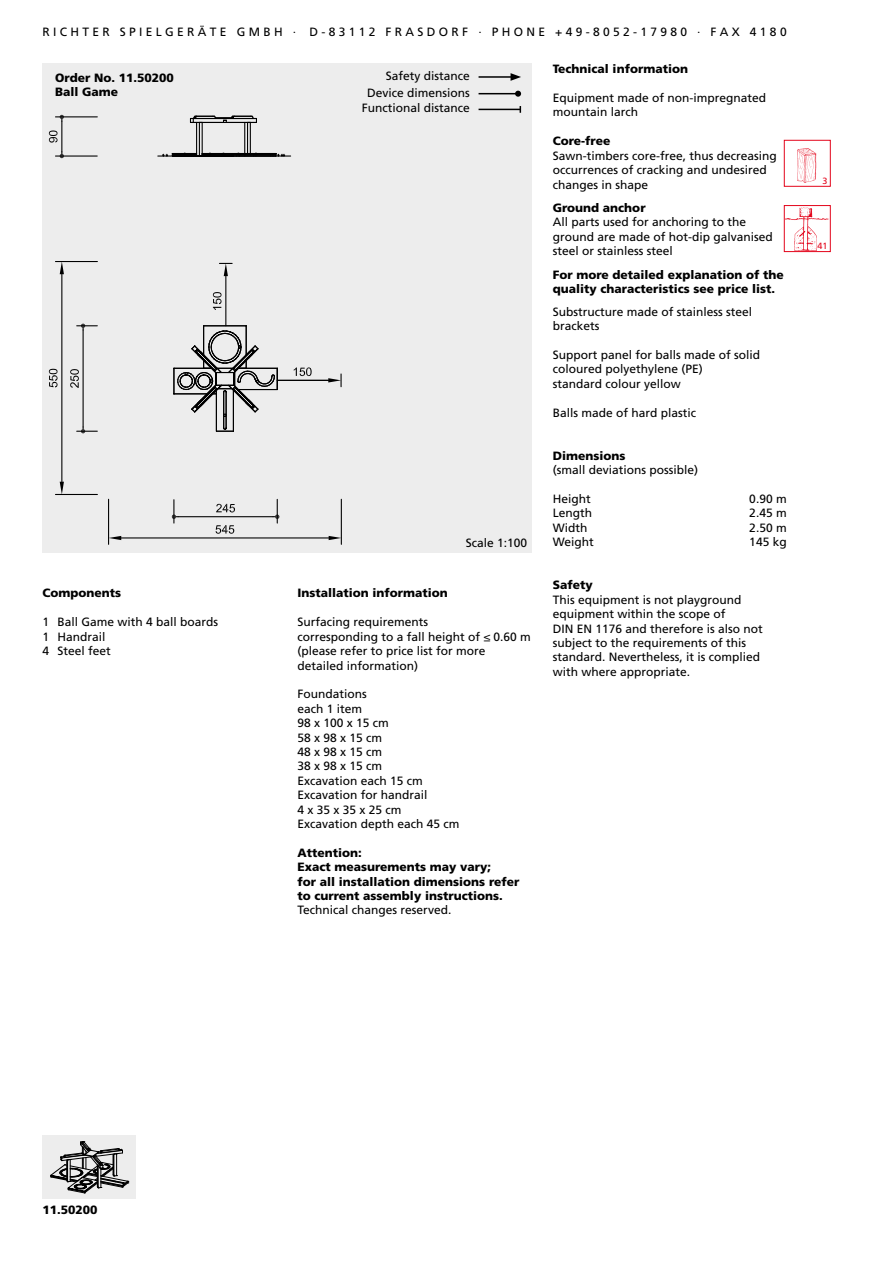
<style>
.page{position:relative;width:893px;height:1263px;background:#fff}
.page>*{position:absolute;margin:0;border:0;box-sizing:border-box;transform-origin:0 0}
.t1{font:12px/14.4px "Frutiger LT Std";color:#000}
.t2{font:900 12px/14.4px "Frutiger LT Std";color:#000}
.t3{font:9px "Frutiger LT Std";color:#e3051b}
</style>
<div class="page">
<div style="left:784px;top:140px;width:47px;height:47px;border:1px solid #e3051b"></div>
<img style="left:797px;top:148px;width:20px;height:34px">
<div style="left:784px;top:205px;width:47px;height:47px;border:1px solid #e3051b"></div>
<img style="left:785px;top:206px;width:44px;height:46px">
<div style="left:43px;top:64px;width:488px;height:489px;background:#ededed"></div>
<div style="left:43px;top:1135px;width:93px;height:64px;background:#ededed"></div>
<svg style="left:50px;top:1141px;width:79px;height:53px"></svg>
<hr style="left:479px;top:76px;width:34px;height:2px;background:#000">
<svg style="left:511px;top:73px;width:10px;height:8px"></svg>
<hr style="left:479px;top:93px;width:39px;height:1px;background:#000">
<svg style="left:515px;top:91px;width:6px;height:6px"></svg>
<hr style="left:479px;top:109px;width:41px;height:1px;background:#000">
<svg style="left:173px;top:325px;width:105px;height:107px"></svg>
<hr style="left:108px;top:499px;width:1px;height:45px;background:#000">
<hr style="left:341px;top:499px;width:1px;height:45px;background:#000">
<hr style="left:121px;top:537px;width:208px;height:1px;background:#000">
<svg style="left:109px;top:536px;width:12px;height:4px"></svg>
<svg style="left:329px;top:536px;width:12px;height:4px"></svg>
<svg style="left:215px;top:525px;width:19px;height:9px"></svg>
<hr style="left:55px;top:261px;width:42px;height:1px;background:#000">
<hr style="left:55px;top:494px;width:42px;height:1px;background:#000">
<hr style="left:61px;top:274px;width:1px;height:208px;background:#000">
<svg style="left:60px;top:262px;width:4px;height:12px"></svg>
<svg style="left:60px;top:482px;width:4px;height:12px"></svg>
<svg style="left:49px;top:369px;width:9px;height:18px"></svg>
<hr style="left:178px;top:516px;width:95px;height:1px;background:#000">
<svg style="left:172px;top:500px;width:6px;height:23px"></svg>
<svg style="left:273px;top:499px;width:6px;height:24px"></svg>
<svg style="left:216px;top:504px;width:19px;height:8px"></svg>
<hr style="left:83px;top:330px;width:1px;height:97px;background:#000">
<svg style="left:77px;top:324px;width:20px;height:6px"></svg>
<svg style="left:77px;top:427px;width:20px;height:6px"></svg>
<svg style="left:70px;top:369px;width:9px;height:19px"></svg>
<hr style="left:55px;top:116px;width:42px;height:1px;background:#000">
<hr style="left:55px;top:155px;width:42px;height:2px;background:#000">
<hr style="left:61px;top:121px;width:1px;height:31px;background:#000">
<svg style="left:60px;top:115px;width:4px;height:6px"></svg>
<svg style="left:60px;top:152px;width:4px;height:6px"></svg>
<svg style="left:49px;top:130px;width:9px;height:13px"></svg>
<hr style="left:158px;top:155px;width:133px;height:2px;background:#000">
<svg style="left:161px;top:115px;width:125px;height:42px"></svg>
<hr style="left:277px;top:380px;width:51px;height:1px;background:#000">
<svg style="left:328px;top:374px;width:14px;height:13px"></svg>
<svg style="left:294px;top:367px;width:18px;height:9px"></svg>
<hr style="left:225px;top:276px;width:1px;height:50px;background:#000">
<svg style="left:219px;top:263px;width:13px;height:13px"></svg>
<svg style="left:213px;top:292px;width:9px;height:18px"></svg>
<p class="t1" style="left:43px;top:25px;width:746px">R I C H T E R S P I E L G E R Ä T E G M B H · D - 8 3 1 1 2 F R A S D O R F · P H O N E + 4 9 - 8 0 5 2 - 1 7 9 8 0 · F A X 4 1 8 0</p>
<p class="t2" style="left:55px;top:70px;width:120px">Order No. 11.50200<br>Ball Game</p>
<p class="t2" style="left:43px;top:586px;width:80px">Components</p>
<p class="t1" style="left:43px;top:615px;width:177px">1 Ball Game with 4 ball boards<br>1 Handrail<br>4 Steel feet</p>
<p class="t1" style="left:362px;top:68px;width:110px;line-height:16.2px;text-align:right">Safety distance<br>Device dimensions<br>Functional distance</p>
<p class="t1" style="left:466px;top:535px;width:63px">Scale 1:100</p>
<p class="t2" style="left:297px;top:586px;width:152px">Installation information</p>
<p class="t1" style="left:297px;top:615px;width:235px">Surfacing requirements<br>corresponding to a fall height of ≤ 0.60 m (please refer to price list for more detailed information)</p>
<p class="t1" style="left:297px;top:687px;width:164px">Foundations<br>each 1 item<br>98 x 100 x 15 cm<br>58 x 98 x 15 cm<br>48 x 98 x 15 cm<br>38 x 98 x 15 cm<br>Excavation each 15 cm<br>Excavation for handrail<br>4 x 35 x 35 x 25 cm<br>Excavation depth each 45 cm</p>
<p class="t2" style="left:297px;top:845px;width:223px">Attention:<br>Exact measurements may vary;<br>for all installation dimensions refer to current assembly instructions.</p>
<p class="t1" style="left:297px;top:903px;width:155px">Technical changes reserved.</p>
<p class="t2" style="left:553px;top:61px;width:137px">Technical information</p>
<p class="t1" style="left:553px;top:90px;width:215px">Equipment made of non-impregnated mountain larch</p>
<p class="t2" style="left:553px;top:134px;width:59px">Core-free</p>
<p class="t1" style="left:553px;top:148px;width:226px">Sawn-timbers core-free, thus decreasing occurrences of cracking and undesired changes in shape</p>
<p class="t2" style="left:553px;top:201px;width:94px">Ground anchor</p>
<p class="t1" style="left:553px;top:215px;width:222px">All parts used for anchoring to the ground are made of hot-dip galvanised steel or stainless steel</p>
<p class="t2" style="left:553px;top:267px;width:232px">For more detailed explanation of the quality characteristics see price list.</p>
<p class="t1" style="left:553px;top:304px;width:201px">Substructure made of stainless steel brackets</p>
<p class="t1" style="left:553px;top:348px;width:209px">Support panel for balls made of solid coloured polyethylene (PE)<br>standard colour yellow</p>
<p class="t1" style="left:553px;top:405px;width:145px">Balls made of hard plastic</p>
<p class="t2" style="left:553px;top:448px;width:74px">Dimensions</p>
<p class="t1" style="left:553px;top:463px;width:147px">(small deviations possible)</p>
<p class="t1" style="left:553px;top:492px;width:40px">Height</p>
<p class="t1" style="left:749px;top:492px;width:39px">0.90 m</p>
<p class="t1" style="left:553px;top:506px;width:41px">Length</p>
<p class="t1" style="left:749px;top:506px;width:39px">2.45 m</p>
<p class="t1" style="left:553px;top:520px;width:36px">Width</p>
<p class="t1" style="left:749px;top:520px;width:39px">2.50 m</p>
<p class="t1" style="left:553px;top:535px;width:42px">Weight</p>
<p class="t1" style="left:749px;top:535px;width:39px">145 kg</p>
<p class="t2" style="left:553px;top:578px;width:41px">Safety</p>
<p class="t1" style="left:553px;top:592px;width:212px">This equipment is not playground equipment within the scope of<br>DIN EN 1176 and therefore is also not subject to the requirements of this standard. Nevertheless, it is complied with where appropriate.</p>
<p class="t3" style="left:822px;top:175px;width:7px">3</p>
<p class="t3" style="left:817px;top:241px;width:12px">41</p>
<p class="t2" style="left:43px;top:1203px;width:57px">11.50200</p>
</div>
